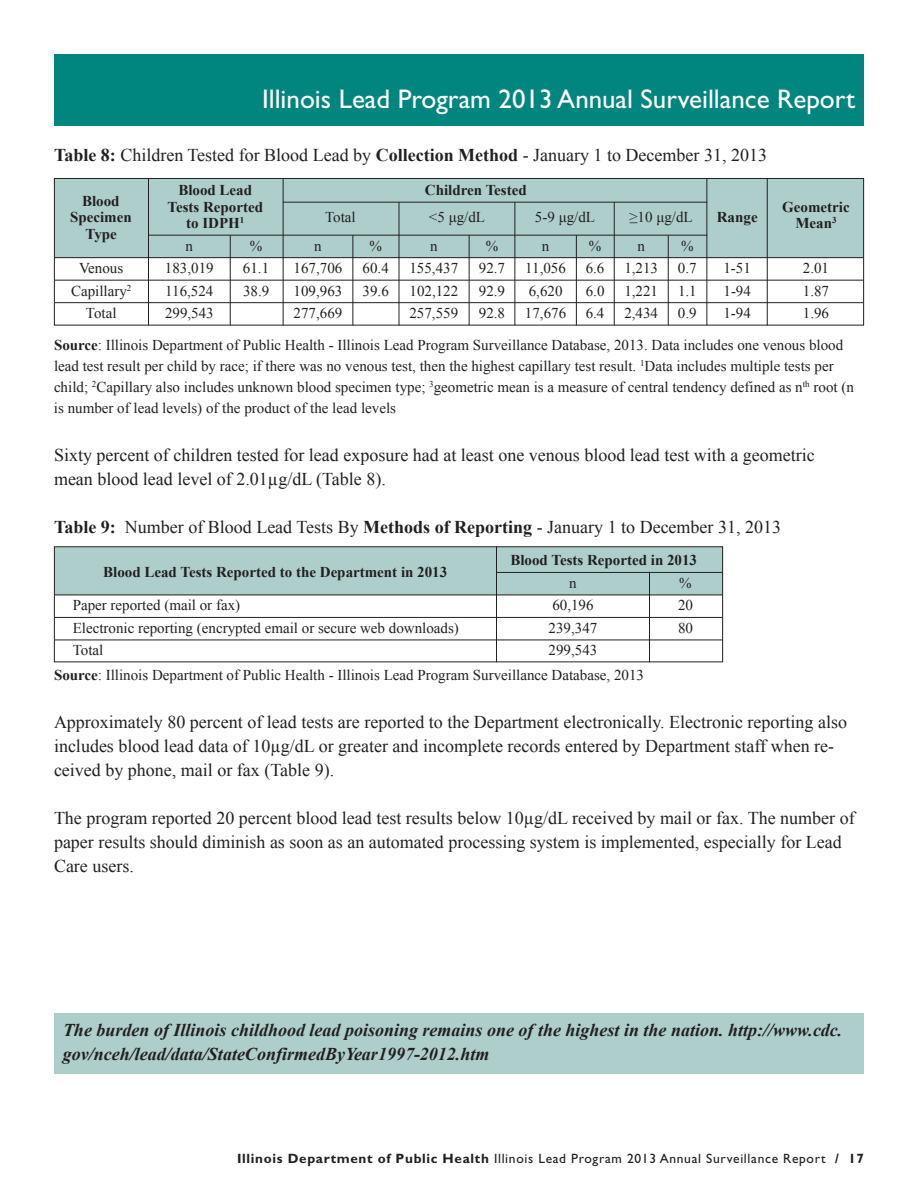
<style>
.page{position:relative;width:918px;height:1188px;background:#fff}
.page>*{position:absolute;margin:0;border:0;box-sizing:border-box;transform-origin:0 0}
.t1{font:27px "Gill Sans Std";color:#fff}
.t2{font:18px/24px "Times New Roman";color:#231f20}
.t3{font:italic 700 18px/24px "Times New Roman";color:#231f20}
.t4{font:15px/21px "Times New Roman";color:#231f20}
.t5{font:700 15px "Times New Roman";color:#231f20}
.t6{font:13.5px "Gill Sans Std";letter-spacing:.05em;color:#231f20}
.s1{font-weight:700}
</style>
<div class="page">
<div style="left:54px;top:54px;width:810px;height:72px;background:#00867e"></div>
<div style="left:54px;top:1014px;width:810px;height:60px;background:#aececc"></div>
<div style="left:54px;top:178px;width:810px;height:79px;background:#aececc"></div>
<div style="left:54px;top:178px;width:810px;height:148px;border:1px solid #231f20"></div>
<hr style="left:283px;top:202px;width:424px;height:1px;background:#231f20">
<hr style="left:148px;top:235px;width:559px;height:1px;background:#231f20">
<hr style="left:55px;top:257px;width:808px;height:1px;background:#231f20">
<hr style="left:55px;top:280px;width:808px;height:1px;background:#231f20">
<hr style="left:55px;top:302px;width:808px;height:1px;background:#231f20">
<hr style="left:148px;top:178px;width:1px;height:148px;background:#231f20">
<hr style="left:230px;top:235px;width:1px;height:91px;background:#231f20">
<hr style="left:283px;top:178px;width:1px;height:148px;background:#231f20">
<hr style="left:767px;top:178px;width:1px;height:148px;background:#231f20">
<hr style="left:706px;top:178px;width:1px;height:148px;background:#231f20">
<hr style="left:352px;top:235px;width:1px;height:91px;background:#231f20">
<hr style="left:399px;top:202px;width:1px;height:124px;background:#231f20">
<hr style="left:469px;top:235px;width:1px;height:91px;background:#231f20">
<hr style="left:576px;top:235px;width:1px;height:91px;background:#231f20">
<hr style="left:668px;top:235px;width:1px;height:91px;background:#231f20">
<hr style="left:514px;top:202px;width:1px;height:124px;background:#231f20">
<hr style="left:614px;top:202px;width:1px;height:124px;background:#231f20">
<div style="left:54px;top:547px;width:669px;height:48px;background:#aececc"></div>
<div style="left:54px;top:546px;width:669px;height:116px;border:1px solid #231f20"></div>
<hr style="left:496px;top:572px;width:226px;height:1px;background:#231f20">
<hr style="left:55px;top:595px;width:667px;height:1px;background:#231f20">
<hr style="left:55px;top:617px;width:667px;height:1px;background:#231f20">
<hr style="left:55px;top:640px;width:667px;height:1px;background:#231f20">
<hr style="left:496px;top:546px;width:1px;height:116px;background:#231f20">
<hr style="left:649px;top:572px;width:1px;height:90px;background:#231f20">
<h1 class="t1" style="left:262px;top:89px;width:594px">Illinois Lead Program 2013 Annual Surveillance Report</h1>
<p class="t2" style="left:54px;top:143px;width:715px"><span class="s1">Table 8:</span> Children Tested for Blood Lead by <span class="s1">Collection Method</span> - January 1 to December 31, 2013</p>
<p class="t5" style="left:178px;top:182px;width:75px">Blood Lead</p>
<p class="t5" style="left:425px;top:182px;width:103px">Children Tested</p>
<p class="t5" style="left:82px;top:192px;width:39px">Blood</p>
<p class="t5" style="left:167px;top:198px;width:97px">Tests Reported</p>
<p class="t4" style="left:325px;top:206px;width:32px">Total</p>
<p class="t4" style="left:429px;top:206px;width:58px">&lt;5 μg/dL</p>
<p class="t4" style="left:535px;top:206px;width:62px">5-9 μg/dL</p>
<p class="t4" style="left:629px;top:206px;width:65px">≥10 μg/dL</p>
<p class="t5" style="left:717px;top:209px;width:42px">Range</p>
<p class="t5" style="left:70px;top:209px;width:63px">Specimen</p>
<p class="t5" style="left:186px;top:215px;width:60px">to IDPH<sup>1</sup></p>
<p class="t5" style="left:86px;top:225px;width:33px">Type</p>
<p class="t4" style="left:186px;top:235px;width:9px">n</p>
<p class="t4" style="left:250px;top:235px;width:14px">%</p>
<p class="t4" style="left:314px;top:235px;width:9px">n</p>
<p class="t4" style="left:369px;top:235px;width:14px">%</p>
<p class="t4" style="left:430px;top:235px;width:9px">n</p>
<p class="t4" style="left:486px;top:235px;width:14px">%</p>
<p class="t4" style="left:542px;top:235px;width:9px">n</p>
<p class="t4" style="left:589px;top:235px;width:14px">%</p>
<p class="t4" style="left:637px;top:235px;width:9px">n</p>
<p class="t4" style="left:681px;top:235px;width:14px">%</p>
<p class="t5" style="left:782px;top:198px;width:69px">Geometric</p>
<p class="t5" style="left:795px;top:215px;width:43px">Mean<sup>3</sup></p>
<p class="t4" style="left:79px;top:257px;width:46px">Venous</p>
<p class="t4" style="left:165px;top:257px;width:50px">183,019</p>
<p class="t4" style="left:243px;top:257px;width:28px">61.1</p>
<p class="t4" style="left:294px;top:257px;width:50px">167,706</p>
<p class="t4" style="left:363px;top:257px;width:28px">60.4</p>
<p class="t4" style="left:409px;top:257px;width:50px">155,437</p>
<p class="t4" style="left:479px;top:257px;width:28px">92.7</p>
<p class="t4" style="left:525px;top:257px;width:42px">11,056</p>
<p class="t4" style="left:586px;top:257px;width:20px">6.6</p>
<p class="t4" style="left:624px;top:257px;width:35px">1,213</p>
<p class="t4" style="left:678px;top:257px;width:20px">0.7</p>
<p class="t4" style="left:723px;top:257px;width:29px">1-51</p>
<p class="t4" style="left:803px;top:257px;width:28px">2.01</p>
<p class="t4" style="left:71px;top:280px;width:62px">Capillary<sup>2</sup></p>
<p class="t4" style="left:165px;top:280px;width:50px">116,524</p>
<p class="t4" style="left:243px;top:280px;width:28px">38.9</p>
<p class="t4" style="left:294px;top:280px;width:50px">109,963</p>
<p class="t4" style="left:363px;top:280px;width:28px">39.6</p>
<p class="t4" style="left:410px;top:280px;width:50px">102,122</p>
<p class="t4" style="left:479px;top:280px;width:28px">92.9</p>
<p class="t4" style="left:529px;top:280px;width:35px">6,620</p>
<p class="t4" style="left:586px;top:280px;width:20px">6.0</p>
<p class="t4" style="left:624px;top:280px;width:35px">1,221</p>
<p class="t4" style="left:678px;top:280px;width:20px">1.1</p>
<p class="t4" style="left:724px;top:280px;width:29px">1-94</p>
<p class="t4" style="left:803px;top:280px;width:28px">1.87</p>
<p class="t4" style="left:86px;top:302px;width:32px">Total</p>
<p class="t4" style="left:165px;top:302px;width:50px">299,543</p>
<p class="t4" style="left:294px;top:302px;width:50px">277,669</p>
<p class="t4" style="left:409px;top:302px;width:50px">257,559</p>
<p class="t4" style="left:479px;top:302px;width:28px">92.8</p>
<p class="t4" style="left:525px;top:302px;width:43px">17,676</p>
<p class="t4" style="left:586px;top:302px;width:20px">6.4</p>
<p class="t4" style="left:624px;top:302px;width:35px">2,434</p>
<p class="t4" style="left:678px;top:302px;width:20px">0.9</p>
<p class="t4" style="left:723px;top:302px;width:29px">1-94</p>
<p class="t4" style="left:803px;top:302px;width:28px">1.96</p>
<p class="t4" style="left:54px;top:334px;width:801px"><span class="s1">Source</span>: Illinois Department of Public Health - Illinois Lead Program Surveillance Database, 2013. Data includes one venous blood lead test result per child by race; if there was no venous test, then the highest capillary test result. <sup>1</sup>Data includes multiple tests per child; <sup>2</sup>Capillary also includes unknown blood specimen type; <sup>3</sup>geometric mean is a measure of central tendency defined as n<sup>th</sup> root (n is number of lead levels) of the product of the lead levels</p>
<p class="t2" style="left:54px;top:443px;width:762px">Sixty percent of children tested for lead exposure had at least one venous blood lead test with a geometric mean blood lead level of 2.01µg/dL (Table 8).</p>
<p class="t2" style="left:54px;top:515px;width:729px"><span class="s1">Table 9:</span> Number of Blood Lead Tests By <span class="s1">Methods of Reporting</span> - January 1 to December 31, 2013</p>
<p class="t5" style="left:103px;top:564px;width:346px">Blood Lead Tests Reported to the Department in 2013</p>
<p class="t5" style="left:510px;top:552px;width:188px">Blood Tests Reported in 2013</p>
<p class="t4" style="left:569px;top:572px;width:9px">n</p>
<p class="t4" style="left:679px;top:572px;width:14px">%</p>
<p class="t4" style="left:73px;top:595px;width:169px">Paper reported (mail or fax)</p>
<p class="t4" style="left:552px;top:595px;width:43px">60,196</p>
<p class="t4" style="left:678px;top:595px;width:16px">20</p>
<p class="t4" style="left:73px;top:617px;width:388px">Electronic reporting (encrypted email or secure web downloads)</p>
<p class="t4" style="left:549px;top:617px;width:50px">239,347</p>
<p class="t4" style="left:678px;top:617px;width:16px">80</p>
<p class="t4" style="left:73px;top:640px;width:32px">Total</p>
<p class="t4" style="left:549px;top:640px;width:50px">299,543</p>
<p class="t4" style="left:54px;top:664px;width:592px"><span class="s1">Source</span>: Illinois Department of Public Health - Illinois Lead Program Surveillance Database, 2013</p>
<p class="t2" style="left:54px;top:710px;width:795px">Approximately 80 percent of lead tests are reported to the Department electronically. Electronic reporting also includes blood lead data of 10µg/dL or greater and incomplete records entered by Department staff when re&shy;ceived by phone, mail or fax (Table 9).</p>
<p class="t2" style="left:54px;top:806px;width:802px">The program reported 20 percent blood lead test results below 10µg/dL received by mail or fax. The number of paper results should diminish as soon as an automated processing system is implemented, especially for Lead<br>Care users.</p>
<p class="t3" style="left:63px;top:1018px;width:781px">The burden of Illinois childhood lead poisoning remains one of the highest in the nation. http:// www. cdc. gov/ nceh/lead/data/StateConfirmedByYear1997-2012.htm</p>
<p class="t6" style="left:237px;top:1153px;width:628px"><span class="s1">Illinois Department of Public Health</span> Illinois Lead Program 2013 Annual Surveillance Report <span class="s1">/ 17</span></p>
</div>
